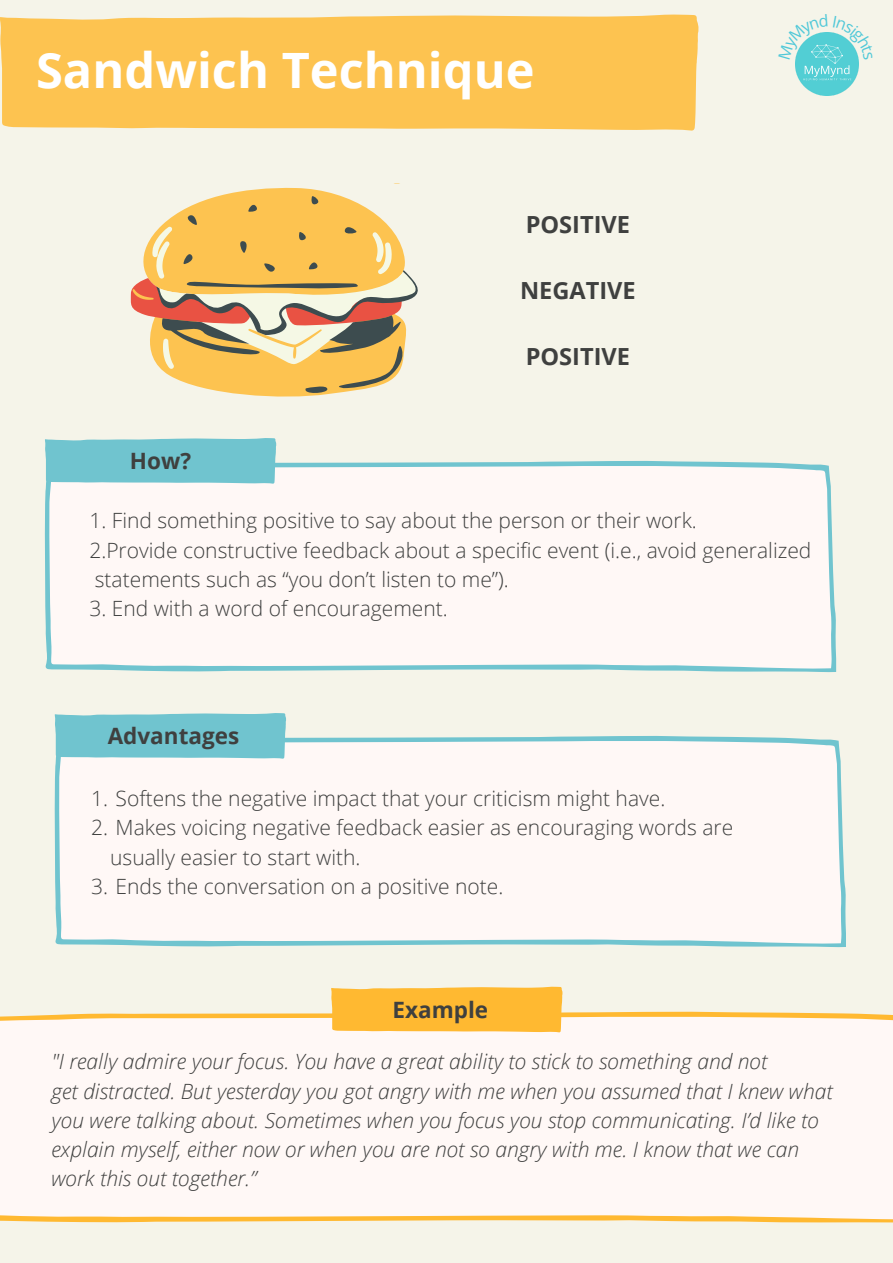
<style>
.page{position:relative;width:893px;height:1263px;background:#f5f4e9}
.page>*{position:absolute;margin:0;border:0;box-sizing:border-box;transform-origin:0 0}
.t1{font:700 48.75px "Open Sans";color:#fff}
.t2{font:700 23.55px "Open Sans";color:#3f403f}
.t3{font:700 22.5px "Open Sans";color:#3f403f}
.t4{font:300 21px/29.2px "Open Sans";color:#3f403f}
.t5{font:italic 300 21px/29.2px "Open Sans";color:#3f403f}
</style>
<div class="page">
<div style="left:0;top:14px;width:699px;height:117px;background:#fdc350"></div>
<svg style="left:44px;top:461px;width:792px;height:211px;fill:#fff8f6"></svg>
<svg style="left:45px;top:438px;width:232px;height:46px;background:#78c7d1"></svg>
<img style="left:795px;top:33px;width:63px;height:63px">
<svg style="left:227px;top:187px;width:107px;height:210px"></svg>
<svg style="left:130px;top:231px;width:26px;height:132px"></svg>
<svg style="left:156px;top:194px;width:262px;height:201px;fill:#fdc350"></svg>
<svg style="left:54px;top:736px;width:792px;height:211px;fill:#fff8f6"></svg>
<svg style="left:55px;top:713px;width:231px;height:46px;background:#78c6d0"></svg>
<div style="left:0;top:1012px;width:893px;height:211px;background:#fff8f6"></div>
<svg style="left:331px;top:986px;width:232px;height:46px;background:#febc3d"></svg>
<svg style="left:795px;top:32px;width:32px;height:27px"></svg>
<svg style="left:833px;top:32px;width:26px;height:28px"></svg>
<p class="t1" style="left:36px;top:36px;width:500px">Sandwich Technique</p>
<p class="t2" style="left:526px;top:208px;width:106px">POSITIVE</p>
<p class="t2" style="left:520px;top:274px;width:117px">NEGATIVE</p>
<p class="t3" style="left:130px;top:445px;width:63px">How?</p>
<p class="t2" style="left:526px;top:340px;width:106px">POSITIVE</p>
<p class="t4" style="left:89px;top:506px;width:609px">1. Find something positive to say about the person or their work.</p>
<p class="t4" style="left:89px;top:535px;width:723px">2.Provide constructive feedback about a specific event (i.e., avoid generalized statements such as “you don’t listen to me”).</p>
<p class="t4" style="left:89px;top:593px;width:360px">3. End with a word of encouragement.</p>
<p class="t3" style="left:108px;top:720px;width:133px">Advantages</p>
<p class="t4" style="left:91px;top:783px;width:576px">1. Softens the negative impact that your criticism might have.</p>
<p class="t4" style="left:110px;top:813px;width:624px;text-indent:-19px">2. Makes voicing negative feedback easier as encouraging words are usually easier to start with.</p>
<p class="t4" style="left:91px;top:871px;width:414px">3. Ends the conversation on a positive note.</p>
<p class="t3" style="left:392px;top:994px;width:97px">Example</p>
<p class="t5" style="left:51px;top:1046px;width:717px">"I really admire your focus. You have a great ability to stick to something and not</p>
<p class="t5" style="left:51px;top:1076px;width:783px">get distracted. But yesterday you got angry with me when you assumed that I knew what you were talking about. Sometimes when you focus you stop communicating. I’d like to explain myself, either now or when you are not so angry with me. I know that we can work this out together.”</p>
</div>
